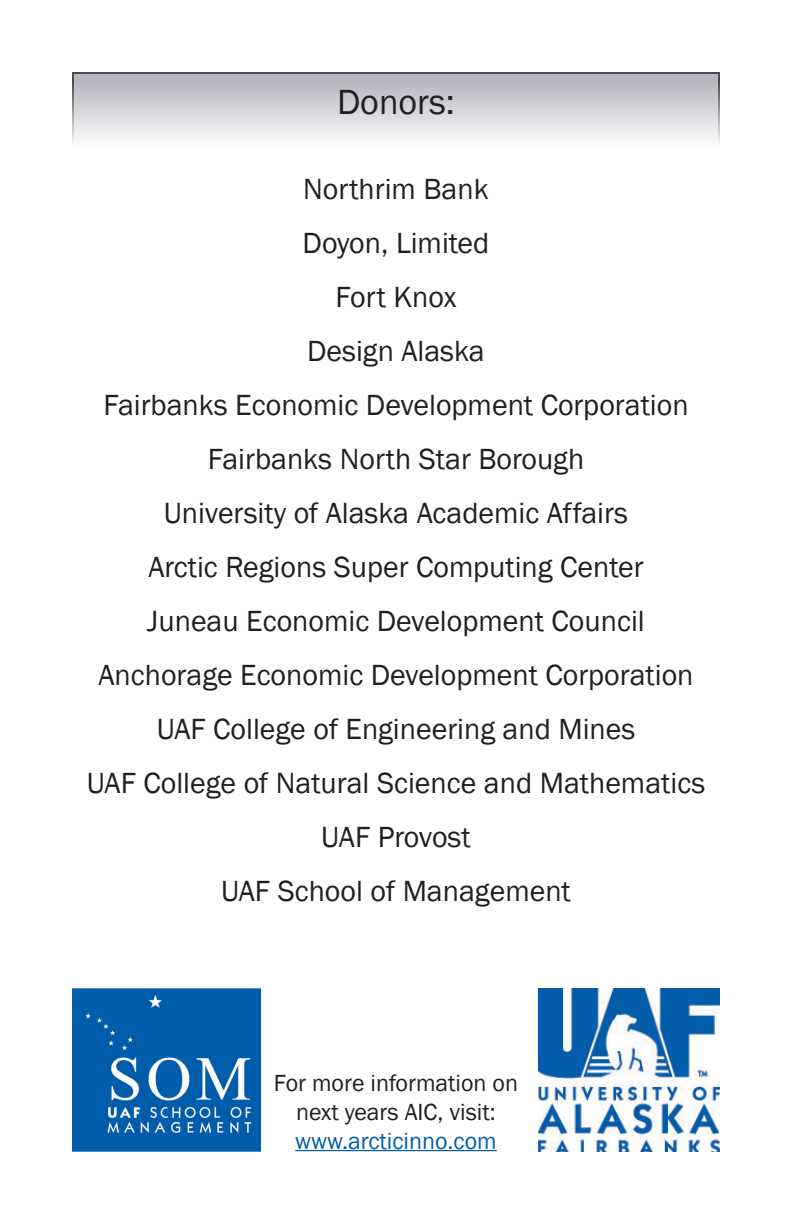
<style>
.page{position:relative;width:792px;height:1224px;background:#fff}
.page>*{position:absolute;margin:0;border:0;box-sizing:border-box;transform-origin:0 0}
.t1{font:36px "Franklin Gothic";color:#231f20}
.t2{font:30px "Franklin Gothic";color:#231f20}
.t3{font:24px/28.8px "Franklin Gothic";color:#231f20;text-align:center}
.t4{font:24px "Franklin Gothic";color:#015dab}
</style>
<div class="page">
<svg style="left:75px;top:75px;width:642px;height:63px;background:#d2d2d7"></svg>
<img style="left:72px;top:988px;width:188px;height:164px">
<img style="left:538px;top:988px;width:182px;height:164px">
<hr style="left:295px;top:1150px;width:202px;height:1px;background:#015dab">
<p class="t1" style="left:337px;top:79px;width:119px">Donors:</p>
<p class="t2" style="left:303px;top:170px;width:187px">Northrim Bank</p>
<p class="t2" style="left:303px;top:224px;width:188px">Doyon, Limited</p>
<p class="t2" style="left:336px;top:278px;width:122px">Fort Knox</p>
<p class="t2" style="left:307px;top:332px;width:179px">Design Alaska</p>
<p class="t2" style="left:103px;top:386px;width:587px">Fairbanks Economic Development Corporation</p>
<p class="t2" style="left:208px;top:440px;width:378px">Fairbanks North Star Borough</p>
<p class="t2" style="left:164px;top:494px;width:466px">University of Alaska Academic Affairs</p>
<p class="t2" style="left:148px;top:548px;width:497px">Arctic Regions Super Computing Center</p>
<p class="t2" style="left:147px;top:602px;width:499px">Juneau Economic Development Council</p>
<p class="t2" style="left:98px;top:656px;width:597px">Anchorage Economic Development Corporation</p>
<p class="t2" style="left:157px;top:710px;width:480px">UAF College of Engineering and Mines</p>
<p class="t2" style="left:87px;top:764px;width:620px">UAF College of Natural Science and Mathematics</p>
<p class="t2" style="left:321px;top:818px;width:151px">UAF Provost</p>
<p class="t2" style="left:221px;top:872px;width:351px">UAF School of Management</p>
<p class="t3" style="left:274px;top:1069px;width:246px">For more information on next years AIC, visit:</p>
<p class="t4" style="left:295px;top:1126px;width:203px">www.arcticinno.com</p>
</div>
